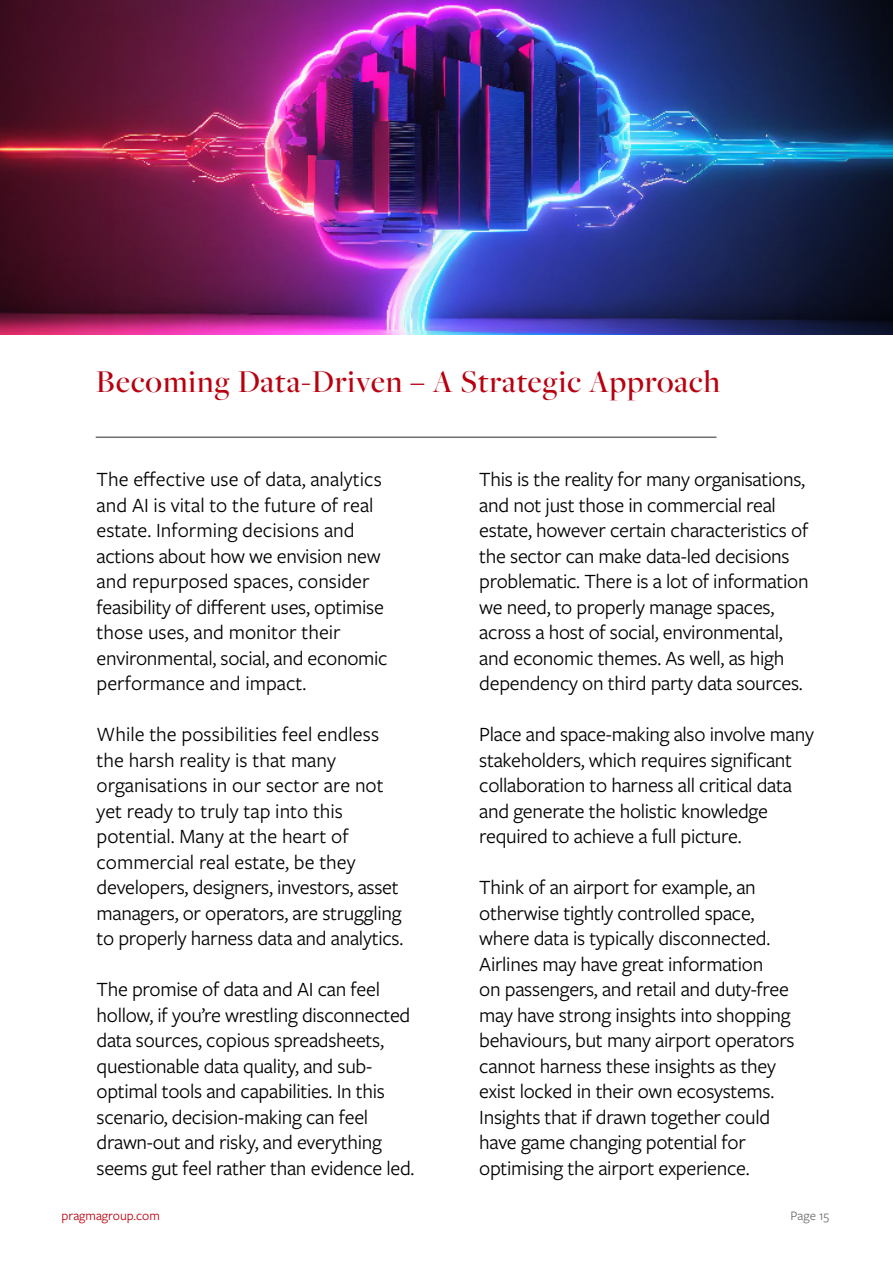
<style>
.page{position:relative;width:893px;height:1263px;background:#fff}
.page>*{position:absolute;margin:0;border:0;box-sizing:border-box;transform-origin:0 0}
.t1{font:500 33px "Freight Big Pro";letter-spacing:.03em;color:#b80010}
.t2{font:21px/25.5px "Freight Sans Pro";letter-spacing:-.015em;color:#000}
.t3{font:13.5px "Freight Sans Pro";color:#b80010}
.t4{font:13.5px "Freight Sans Pro";color:#706f6f}
</style>
<div class="page">
<hr style="left:96px;top:436px;width:620px;height:2px;background:#706f6f">
<img style="left:0;top:0;width:893px;height:335px">
<h1 class="t1" style="left:96px;top:360px;width:626px">Becoming Data-Driven – A Strategic Approach</h1>
<p class="t2" style="left:97px;top:466px;width:293px">The effective use of data, analytics and AI is vital to the future of real estate. Informing decisions and actions about how we envision new and repurposed spaces, consider feasibility of different uses, optimise those uses, and monitor their environmental, social, and economic performance and impact.</p>
<p class="t2" style="left:97px;top:721px;width:308px">While the possibilities feel endless the harsh reality is that many organisations in our sector are not yet ready to truly tap into this potential. Many at the heart of commercial real estate, be they developers, designers, investors, asset managers, or operators, are struggling to properly harness data and analytics.</p>
<p class="t2" style="left:97px;top:976px;width:319px">The promise of data and AI can feel hollow, if you’re wrestling disconnected data sources, copious spreadsheets, questionable data quality, and sub&shy;optimal tools and capabilities. In this scenario, decision-making can feel drawn-out and risky, and everything seems gut feel rather than evidence led.</p>
<p class="t2" style="left:479px;top:466px;width:331px">This is the reality for many organisations, and not just those in commercial real estate, however certain characteristics of the sector can make data-led decisions problematic. There is a lot of information we need, to properly manage spaces, across a host of social, environmental, and economic themes. As well, as high dependency on third party data sources.</p>
<p class="t2" style="left:479px;top:721px;width:336px">Place and space-making also involve many stakeholders, which requires significant collaboration to harness all critical data and generate the holistic knowledge required to achieve a full picture.</p>
<p class="t2" style="left:479px;top:874px;width:317px">Think of an airport for example, an otherwise tightly controlled space, where data is typically disconnected.<br>Airlines may have great information<br>on passengers, and retail and duty-free may have strong insights into shopping behaviours, but many airport operators cannot harness these insights as they exist locked in their own ecosystems.<br>Insights that if drawn together could have game changing potential for optimising the airport experience.</p>
<p class="t3" style="left:62px;top:1207px;width:100px">pragmagroup.com</p>
<p class="t4" style="left:790px;top:1207px;width:40px">Page 15</p>
</div>
